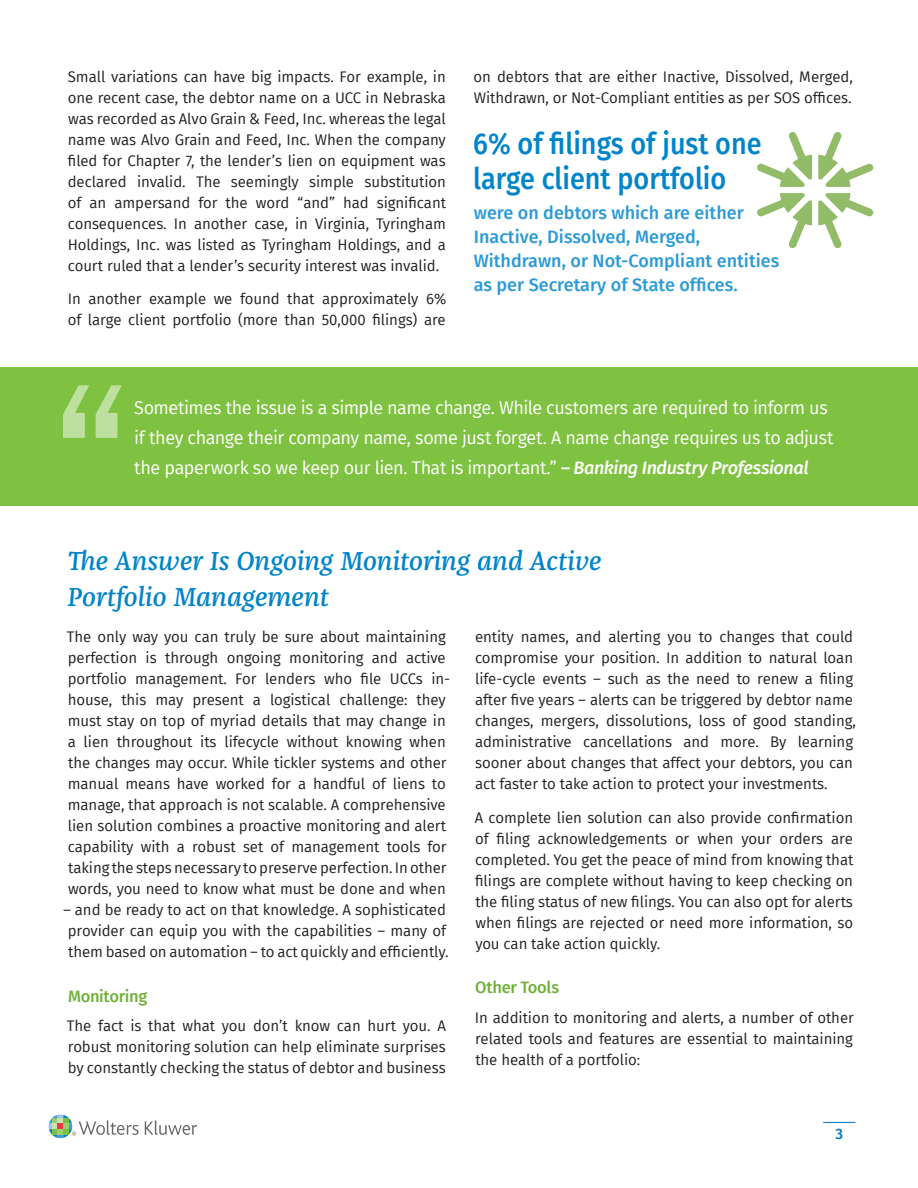
<style>
.page{position:relative;width:918px;height:1188px;background:#fff}
.page>*{position:absolute;margin:0;border:0;box-sizing:border-box;transform-origin:0 0}
.Large_numbers{font:500 30px/34.5px "Fira Sans";color:#0084ca;scale:.9 1}
.Head_1{font:italic 500 27px/36px "Franziska OT";color:#0084ca}
.t1{font:18px/30px "Fira Sans";letter-spacing:-.025em;color:#fff}
.t2{font:500 18px/24px "Fira Sans";color:#2b9ad6}
.Green_Subs{font:500 16.5px "Fira Sans";letter-spacing:-.02em;color:#72b03a}
.Body_Text_Final{font:15px/21px "Fira Sans";letter-spacing:-.005em;color:#231f20;text-align:justify}
.t3{font:500 15px "Fira Sans";color:#0076c8}
.s1{font-weight:500;font-style:italic}
</style>
<div class="page">
<hr style="left:823px;top:1122px;width:32px;height:1px;background:#0076c8">
<svg style="left:145px;top:1120px;width:52px;height:15px"></svg>
<svg style="left:49px;top:1115px;width:90px;height:23px"></svg>
<div style="left:0;top:367px;width:918px;height:139px;background:#7fc241"></div>
<svg style="left:63px;top:385px;width:59px;height:53px"></svg>
<svg style="left:757px;top:193px;width:55px;height:55px"></svg>
<svg style="left:818px;top:132px;width:56px;height:55px"></svg>
<svg style="left:757px;top:132px;width:55px;height:55px"></svg>
<svg style="left:818px;top:193px;width:56px;height:55px"></svg>
<p class="Body_Text_Final" style="left:68px;top:65px;width:380px">Small variations can have big impacts. For example, in one recent case, the debtor name on a UCC in Nebraska was recorded as Alvo Grain &amp; Feed, Inc. whereas the legal name was Alvo Grain and Feed, Inc. When the company filed for Chapter 7, the lender’s lien on equipment was declared invalid. The seemingly simple substitution of an ampersand for the word “and” had significant consequences. In another case, in Virginia, Tyringham Holdings, Inc. was listed as Tyringham Holdings, and a court ruled that a lender’s security interest was invalid.</p>
<p class="Body_Text_Final" style="left:68px;top:288px;width:380px">In another example we found that approximately 6% of large client portfolio (more than 50,000 filings) are</p>
<p class="Body_Text_Final" style="left:474px;top:65px;width:381px">on debtors that are either Inactive, Dissolved, Merged,<br>Withdrawn, or Not-Compliant entities as per SOS offices.</p>
<p class="Large_numbers" style="left:473px;top:125px;width:322px">6% of filings of just one large client portfolio</p>
<p class="t2" style="left:474px;top:200px;width:307px">were on debtors which are either Inactive, Dissolved, Merged, Withdrawn, or Not-Compliant entities as per Secretary of State offices.</p>
<p class="t1" style="left:134px;top:392px;width:701px">Sometimes the issue is a simple name change. While customers are required to inform us if they change their company name, some just forget. A name change requires us to adjust the paperwork so we keep our lien. That is important.” <span class="s1">– Banking Industry Professional</span></p>
<p class="Head_1" style="left:68px;top:544px;width:536px">The Answer Is Ongoing Monitoring and Active<br>Portfolio Management</p>
<p class="Body_Text_Final" style="left:67px;top:626px;width:385px;text-align:left">The only way you can truly be sure about maintaining perfection is through ongoing monitoring and active portfolio management. For lenders who file UCCs in&shy;house, this may present a logistical challenge: they must stay on top of myriad details that may change in a lien throughout its lifecycle without knowing when the changes may occur. While tickler systems and other manual means have worked for a handful of liens to manage, that approach is not scalable. A comprehensive lien solution combines a proactive monitoring and alert capability with a robust set of management tools for taking the steps necessary to preserve perfection. In other words, you need to know what must be done and when</p>
<p class="Body_Text_Final" style="left:63px;top:899px;width:387px;text-align:center">– and be ready to act on that knowledge. A sophisticated provider can equip you with the capabilities – many of them based on automation – to act quickly and efficiently.</p>
<p class="Green_Subs" style="left:68px;top:982px;width:81px">Monitoring</p>
<p class="Body_Text_Final" style="left:67px;top:1015px;width:381px">The fact is that what you don’t know can hurt you. A robust monitoring solution can help eliminate surprises by constantly checking the status of debtor and business</p>
<p class="Body_Text_Final" style="left:475px;top:626px;width:382px;text-align:left">entity names, and alerting you to changes that could compromise your position. In addition to natural loan life-cycle events – such as the need to renew a filing after five years – alerts can be triggered by debtor name changes, mergers, dissolutions, loss of good standing, administrative cancellations and more. By learning sooner about changes that affect your debtors, you can act faster to take action to protect your investments.</p>
<p class="Body_Text_Final" style="left:475px;top:807px;width:380px">A complete lien solution can also provide confirmation of filing acknowledgements or when your orders are completed. You get the peace of mind from knowing that filings are complete without having to keep checking on the filing status of new filings. You can also opt for alerts when filings are rejected or need more information, so you can take action quickly.</p>
<p class="Green_Subs" style="left:475px;top:974px;width:86px">Other Tools</p>
<p class="Body_Text_Final" style="left:475px;top:1006px;width:380px">In addition to monitoring and alerts, a number of other related tools and features are essential to maintaining the health of a portfolio:</p>
<p class="t3" style="left:835px;top:1122px;width:9px">3</p>
</div>
